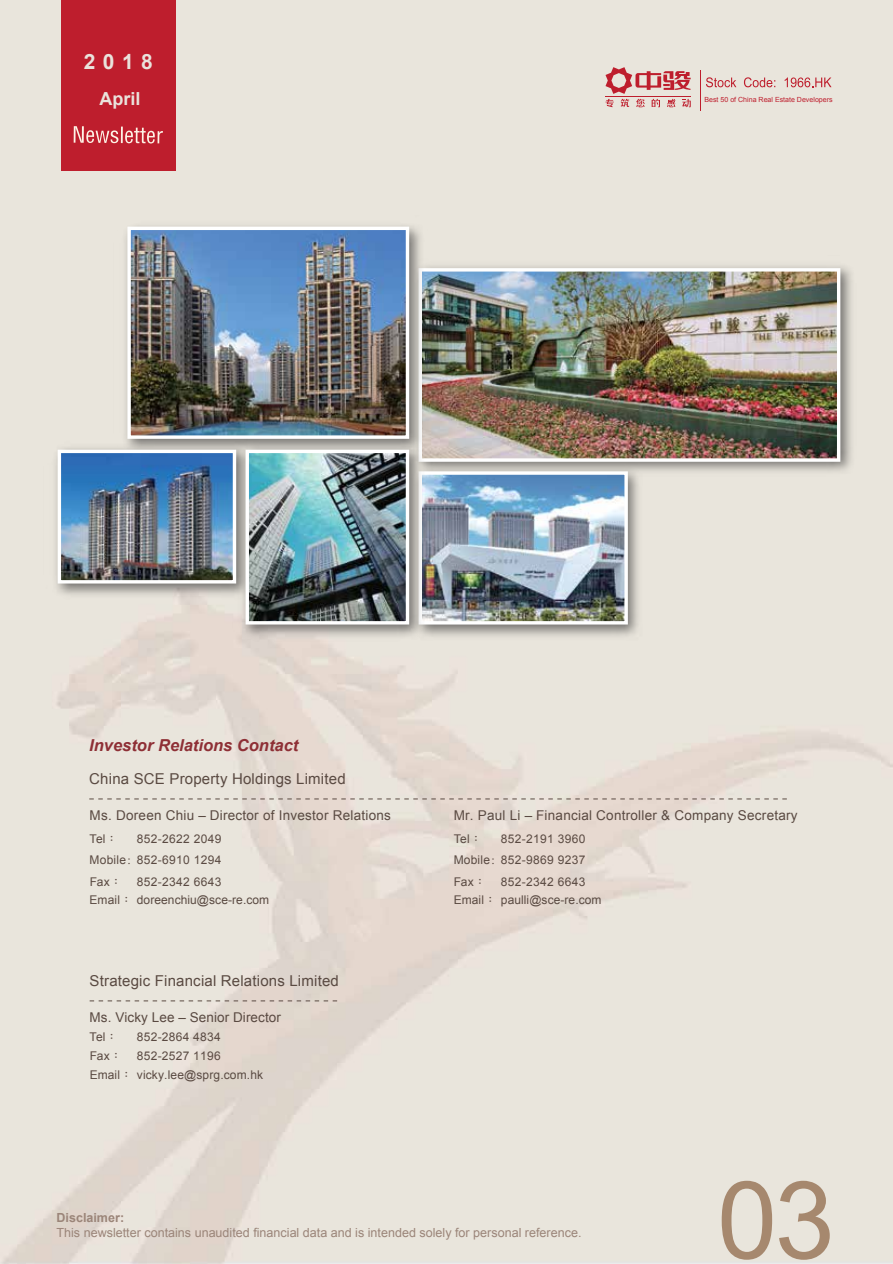
<style>
.page{position:relative;width:893px;height:1264px;background:#fff}
.page>*{position:absolute;margin:0;border:0;box-sizing:border-box;transform-origin:0 0}
.t1{font:108px "Arial";color:#a6886e}
.t2{font:700 21px "Arial";color:#eae3dc}
.t3{font:700 18px "Arial";color:#eae3dc}
.t4{font:italic 700 16.5px "Arial";color:#8e2f35}
.t5{font:15px "Arial";letter-spacing:.01em;color:#5a4a42}
.t6{font:13.5px "Arial";letter-spacing:.02em;color:#5a4a42}
.t7{font:12.6px "Arial";color:#9b8579}
.t8{font:700 12.6px "Arial";color:#9b8579}
.t9{font:12px/18.6px "Arial";letter-spacing:.02em;color:#5a4a42}
.t10{font:7.05px "Arial";color:#be1e2d}
.s1{font-family:"M Yuen";font-weight:500}
.s2{font-family:"Adobe Song Std";font-weight:300}
</style>
<div class="page">
<img style="left:0;top:0;width:893px;height:1263px">
<svg style="left:90px;top:1000px;width:249px;height:1px"></svg>
<svg style="left:89px;top:798px;width:702px;height:1px"></svg>
<img style="left:434px;top:255px;width:432px;height:230px">
<img style="left:434px;top:272px;width:402px;height:186px">
<div style="left:419px;top:268px;width:421px;height:194px;border:3px solid #fff"></div>
<img style="left:432px;top:459px;width:219px;height:189px">
<img style="left:432px;top:475px;width:192px;height:145px">
<div style="left:419px;top:471px;width:209px;height:153px;border:3px solid #fff"></div>
<img style="left:114px;top:215px;width:320px;height:247px">
<img style="left:131px;top:231px;width:274px;height:204px">
<div style="left:127px;top:227px;width:282px;height:212px;border:3px solid #fff"></div>
<img style="left:44px;top:438px;width:189px;height:169px">
<img style="left:62px;top:454px;width:170px;height:125px">
<div style="left:58px;top:450px;width:178px;height:133px;border:3px solid #fff"></div>
<img style="left:233px;top:437px;width:199px;height:211px">
<img style="left:250px;top:454px;width:155px;height:166px">
<div style="left:246px;top:450px;width:163px;height:174px;border:3px solid #fff"></div>
<hr style="left:700px;top:70px;width:1px;height:40px;background:#be1e2d">
<svg style="left:605px;top:67px;width:86px;height:40px;background:#daa2a1"></svg>
<svg style="left:706px;top:77px;width:30px;height:10px"></svg>
<svg style="left:744px;top:77px;width:31px;height:10px"></svg>
<svg style="left:785px;top:77px;width:46px;height:10px"></svg>
<div style="left:61px;top:0;width:115px;height:170px;background:#be1e2d"></div>
<svg style="left:74px;top:126px;width:89px;height:17px"></svg>
<h2 class="t2" style="left:84px;top:48px;width:71px">2018</h2>
<h3 class="t3" style="left:99px;top:87px;width:43px">April</h3>
<p class="t10" style="left:704px;top:95px;width:130px">Best 50 of China Real Estate Developers</p>
<h3 class="t4" style="left:89px;top:734px;width:211px">Investor Relations Contact</h3>
<p class="t5" style="left:89px;top:769px;width:258px">China SCE Property Holdings Limited</p>
<p class="t6" style="left:90px;top:806px;width:303px">Ms. Doreen Chiu – Director of Investor Relations</p>
<p class="t9" style="left:90px;top:829px;width:30px">Tel<span class="s1">：</span></p>
<p class="t9" style="left:137px;top:829px;width:86px">852-2622 2049</p>
<p class="t9" style="left:90px;top:872px;width:181px">Fax<span class="s1">：</span> 852-2342 6643<br>Email<span class="s1">：</span> doreenchiu@sce-re.com</p>
<p class="t9" style="left:90px;top:850px;width:133px">Mobile<span class="s2">：</span>852-6910 1294</p>
<p class="t5" style="left:90px;top:971px;width:251px">Strategic Financial Relations Limited</p>
<p class="t6" style="left:90px;top:1008px;width:193px">Ms. Vicky Lee – Senior Director</p>
<p class="t9" style="left:90px;top:1027px;width:30px">Tel<span class="s1">：</span></p>
<p class="t9" style="left:90px;top:1027px;width:175px;line-height:19px;text-indent:47px">852-2864 4834<br>Fax<span class="s1">：</span> 852-2527 1196<br>Email<span class="s1">：</span> vicky.lee@sprg.com.hk</p>
<p class="t6" style="left:454px;top:806px;width:345px">Mr. Paul Li – Financial Controller &amp; Company Secretary</p>
<p class="t9" style="left:454px;top:829px;width:30px">Tel<span class="s1">：</span></p>
<p class="t9" style="left:501px;top:829px;width:86px">852-2191 3960</p>
<p class="t9" style="left:454px;top:872px;width:149px">Fax<span class="s1">：</span> 852-2342 6643<br>Email<span class="s1">：</span> paulli@sce-re.com</p>
<p class="t9" style="left:454px;top:850px;width:133px">Mobile<span class="s2">：</span>852-9869 9237</p>
<p class="t8" style="left:56px;top:1209px;width:69px">Disclaimer:</p>
<p class="t7" style="left:56px;top:1224px;width:526px">This newsletter contains unaudited financial data and is intended solely for personal reference.</p>
<h1 class="t1" style="left:717px;top:1149px;width:119px">03</h1>
</div>
